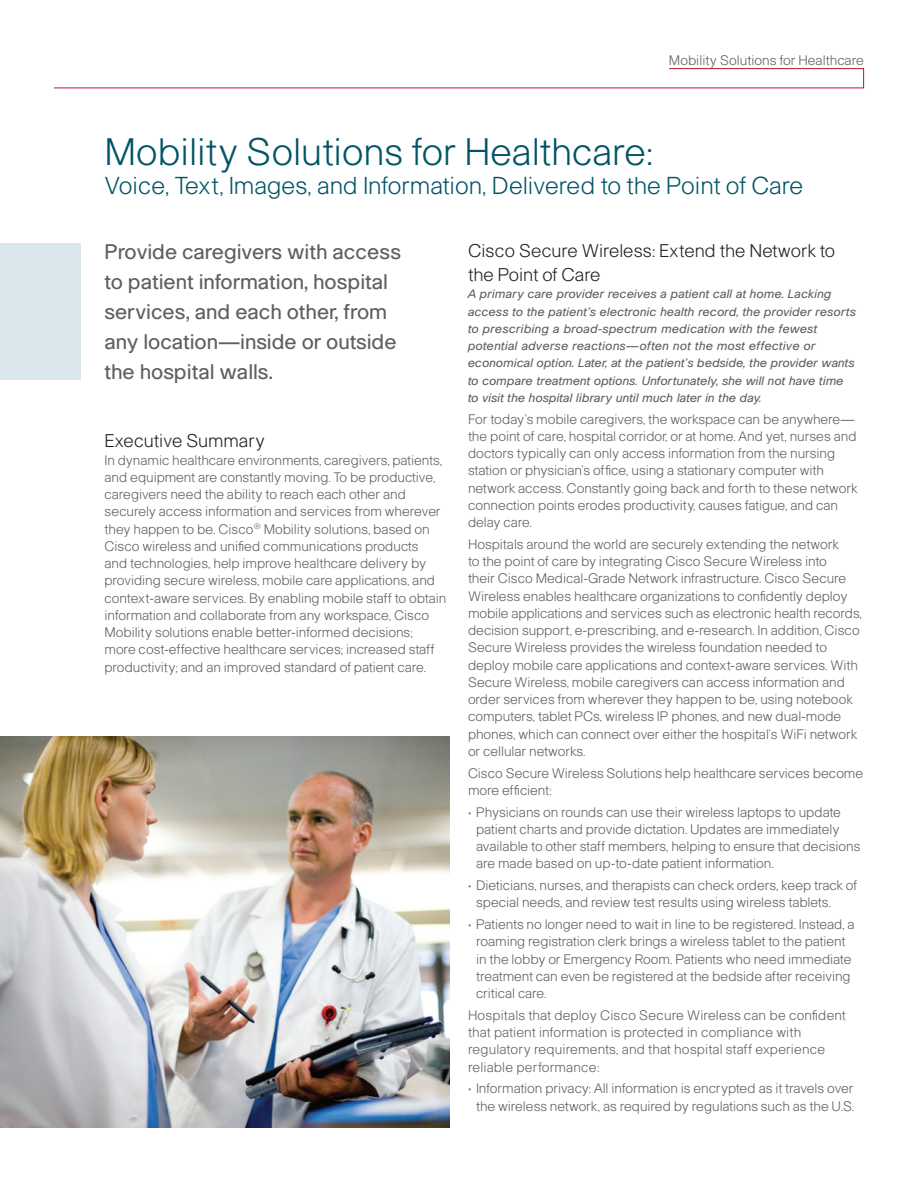
<style>
.page{position:relative;width:918px;height:1188px;background:#fff}
.page>*{position:absolute;margin:0;border:0;box-sizing:border-box;transform-origin:0 0}
.Headline_2{font:300 37.5px "Cisco";color:#005467}
.Headline_2-2{font:300 24px "Cisco";color:#005467}
.Sidebar_Body{font:20.7px/30px "Cisco";letter-spacing:-.005em;color:#5f5f62}
.SubHead1{font:300 18px/24px "Cisco";color:#231f20}
.Body{font:300 13.5px/17.2px "Cisco";letter-spacing:-.005em;color:#5f5f62}
.Bullet{font:300 13.5px/17.2px "Cisco";letter-spacing:-.005em;color:#5f5f62}
.Document_Description{font:300 13.5px "Cisco";color:#5f5f62}
.Body-2{font:italic 12px/17.2px "Cisco";color:#5f5f62}
</style>
<div class="page">
<img style="left:0;top:737px;width:450px;height:391px">
<div style="left:0;top:243px;width:80px;height:137px;background:#d9e7ec"></div>
<svg style="left:54px;top:68px;width:810px;height:21px"></svg>
<p class="Document_Description" style="left:669px;top:52px;width:196px">Mobility Solutions for Healthcare</p>
<p class="Headline_2" style="left:104px;top:129px;width:550px">Mobility Solutions for Healthcare:</p>
<p class="Headline_2-2" style="left:104px;top:171px;width:700px">Voice, Text, Images, and Information, Delivered to the Point of Care</p>
<p class="Sidebar_Body" style="left:104px;top:237px;width:298px">Provide caregivers with access to patient information, hospital services, and each other, from any location—inside or outside the hospital walls.</p>
<p class="SubHead1" style="left:104px;top:429px;width:162px">Executive Summary</p>
<p class="Body" style="left:104px;top:451px;width:343px">In dynamic healthcare environments, caregivers, patients, and equipment are constantly moving. To be productive, caregivers need the ability to reach each other and securely access information and services from wherever they happen to be. Cisco<sup>®</sup> Mobility solutions, based on Cisco wireless and unified communications products<br>and technologies, help improve healthcare delivery by providing secure wireless, mobile care applications, and context-aware services. By enabling mobile staff to obtain information and collaborate from any workspace, Cisco Mobility solutions enable better-informed decisions; more cost-effective healthcare services; increased staff productivity; and an improved standard of patient care.</p>
<p class="SubHead1" style="left:468px;top:238px;width:369px">Cisco Secure Wireless: Extend the Network to the Point of Care</p>
<p class="Body-2" style="left:468px;top:285px;width:390px">A primary care provider receives a patient call at home. Lacking access to the patient’s electronic health record, the provider resorts to prescribing a broad-spectrum medication with the fewest potential adverse reactions—often not the most effective or economical option. Later, at the patient’s bedside, the provider wants to compare treatment options. Unfortunately, she will not have time to visit the hospital library until much later in the day.</p>
<p class="Body" style="left:468px;top:410px;width:391px">For today’s mobile caregivers, the workspace can be anywhere— the point of care, hospital corridor, or at home. And yet, nurses and doctors typically can only access information from the nursing station or physician’s office, using a stationary computer with network access. Constantly going back and forth to these network connection points erodes productivity, causes fatigue, and can delay care.</p>
<p class="Body" style="left:468px;top:535px;width:395px">Hospitals around the world are securely extending the network<br>to the point of care by integrating Cisco Secure Wireless into<br>their Cisco Medical-Grade Network infrastructure. Cisco Secure Wireless enables healthcare organizations to confidently deploy mobile applications and services such as electronic health records, decision support, e-prescribing, and e-research. In addition, Cisco Secure Wireless provides the wireless foundation needed to deploy mobile care applications and context-aware services. With Secure Wireless, mobile caregivers can access information and order services from wherever they happen to be, using notebook computers, tablet PCs, wireless IP phones, and new dual-mode phones, which can connect over either the hospital’s WiFi network or cellular networks.</p>
<p class="Body" style="left:468px;top:764px;width:397px">Cisco Secure Wireless Solutions help healthcare services become more efficient:</p>
<p class="Bullet" style="left:476px;top:803px;width:386px;text-indent:-8px">• Physicians on rounds can use their wireless laptops to update patient charts and provide dictation. Updates are immediately available to other staff members, helping to ensure that decisions are made based on up-to-date patient information.</p>
<p class="Bullet" style="left:476px;top:876px;width:383px;text-indent:-8px">• Dieticians, nurses, and therapists can check orders, keep track of special needs, and review test results using wireless tablets.</p>
<p class="Bullet" style="left:476px;top:915px;width:380px;text-indent:-8px">• Patients no longer need to wait in line to be registered. Instead, a roaming registration clerk brings a wireless tablet to the patient in the lobby or Emergency Room. Patients who need immediate treatment can even be registered at the bedside after receiving critical care.</p>
<p class="Body" style="left:468px;top:1006px;width:379px">Hospitals that deploy Cisco Secure Wireless can be confident that patient information is protected in compliance with regulatory requirements, and that hospital staff experience reliable performance:</p>
<p class="Bullet" style="left:468px;top:1080px;width:388px;text-align:center">• Information privacy: All information is encrypted as it travels over the wireless network, as required by regulations such as the U.S.</p>
</div>
